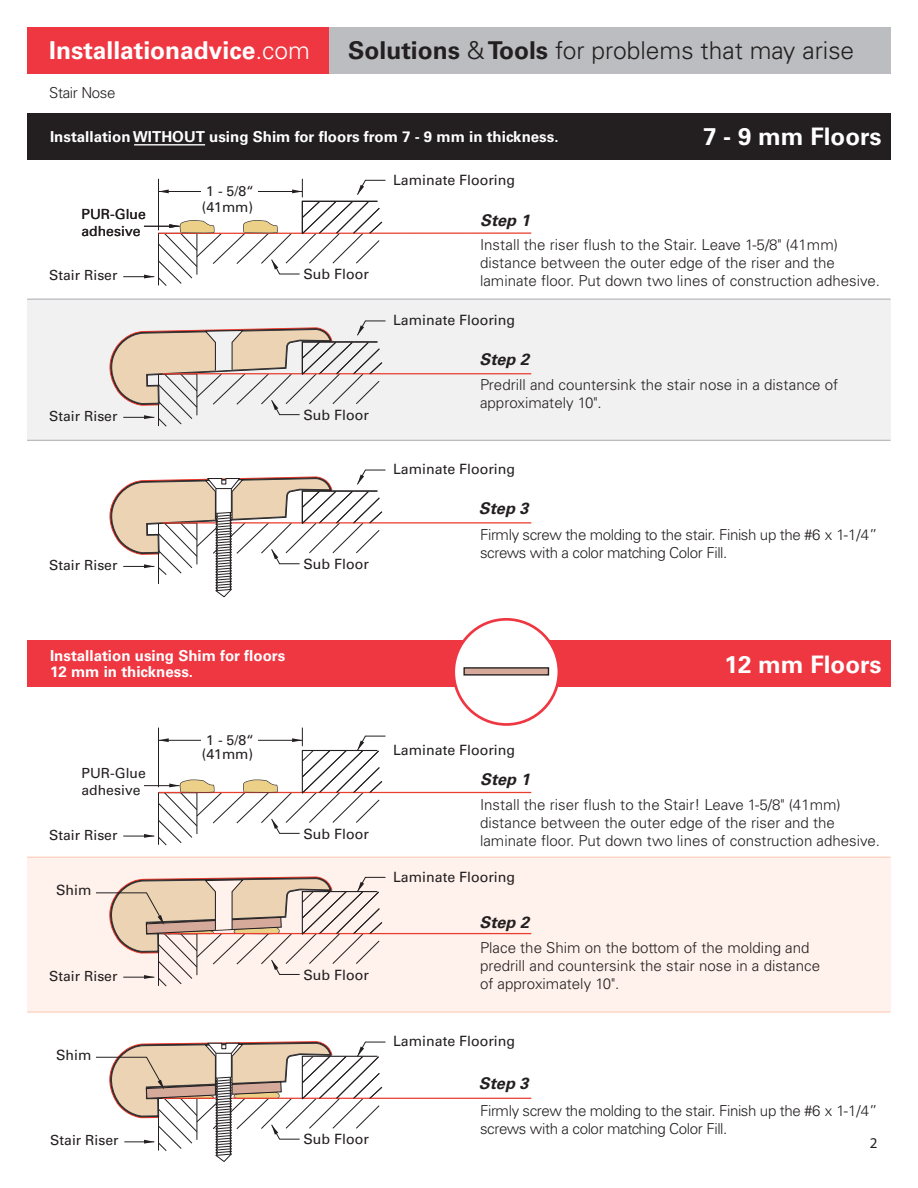
<style>
.page{position:relative;width:918px;height:1188px;background:#fff}
.page>*{position:absolute;margin:0;border:0;box-sizing:border-box;transform-origin:0 0}
.t1{font:300 24.6px "Univers";color:#231f20}
.t2{font:700 24.6px "Univers";color:#fff}
.t3{font:700 24.15px "Univers";color:#fff}
.t4{font:italic 700 16.2px "Univers";letter-spacing:.005em;color:#231f20}
.t5{font:300 15.15px/18.1px "Univers";color:#231f20}
.t6{font:300 15.15px/18.1px "Univers";letter-spacing:-.025em;color:#231f20}
.t7{font:700 15.15px/16.6px "Univers";color:#fff}
.t8{font:15px "Myriad Pro";color:#231f20}
.t9{font:14.25px "Univers";color:#231f20}
.t10{font:14.1px "Univers";color:#231f20}
.t11{font:13.95px/16.8px "Univers";color:#231f20}
.s1{font-weight:300}
.s2{font-weight:700}
</style>
<div class="page">
<div style="left:27px;top:857px;width:864px;height:155px;background:#fff1eb"></div>
<div style="left:27px;top:27px;width:864px;height:46px;background:#bbbdc0"></div>
<div style="left:27px;top:27px;width:302px;height:46px;background:#ef3742"></div>
<hr style="left:27px;top:857px;width:864px;height:1px;background:#fcd2c1">
<hr style="left:27px;top:1011px;width:864px;height:2px;background:#fcd2c1">
<hr style="left:159px;top:792px;width:372px;height:1px;background:#e93e2e">
<hr style="left:123px;top:836px;width:31px;height:1px;background:#231f20">
<hr style="left:162px;top:933px;width:369px;height:1px;background:#e93e2e">
<svg style="left:96px;top:876px;width:290px;height:111px"></svg>
<svg style="left:144px;top:728px;width:242px;height:118px"></svg>
<hr style="left:162px;top:1098px;width:369px;height:1px;background:#e93e2e">
<svg style="left:96px;top:1041px;width:290px;height:121px"></svg>
<div style="left:27px;top:113px;width:864px;height:46px;background:#231f20"></div>
<div style="left:27px;top:299px;width:864px;height:141px;background:#f1f1f2"></div>
<hr style="left:27px;top:299px;width:864px;height:1px;background:#bbbdc0">
<hr style="left:27px;top:440px;width:864px;height:1px;background:#bbbdc0">
<hr style="left:159px;top:232px;width:372px;height:2px;background:#e93e2e">
<hr style="left:123px;top:276px;width:31px;height:1px;background:#231f20">
<hr style="left:162px;top:373px;width:369px;height:1px;background:#e93e2e">
<svg style="left:109px;top:320px;width:277px;height:107px"></svg>
<svg style="left:144px;top:179px;width:242px;height:107px"></svg>
<hr style="left:162px;top:522px;width:369px;height:1px;background:#e93e2e">
<svg style="left:109px;top:470px;width:277px;height:128px"></svg>
<hr style="left:134px;top:144px;width:71px;height:1px;background:#fff">
<div style="left:27px;top:641px;width:864px;height:46px;background:#ef3742"></div>
<div style="left:454px;top:619px;width:105px;height:105px;background:#fff;border-radius:50%"></div>
<div style="left:452px;top:618px;width:108px;height:108px;border:3px solid #ef3742;border-radius:50%"></div>
<div style="left:464px;top:668px;width:84px;height:7px;background:#d5aa9b"></div>
<div style="left:463px;top:667px;width:86px;height:9px;border:1px solid #231f20"></div>
<h1 class="t2" style="left:49px;top:41px;width:262px">Installationadvice<span class="s1">.com</span></h1>
<h1 class="t1" style="left:348px;top:41px;width:508px"><span class="s2">Solutions</span> &amp; <span class="s2">Tools</span> for problems that may arise</h1>
<p class="t6" style="left:49px;top:84px;width:68px">Stair Nose</p>
<p class="t7" style="left:50px;top:129px;width:510px">Installation WITHOUT using Shim for floors from 7 - 9 mm in thickness.</p>
<h2 class="t3" style="left:703px;top:128px;width:180px">7 - 9 mm Floors</h2>
<p class="t11" style="left:82px;top:207px;width:66px">PUR-Glue adhesive</p>
<p class="t10" style="left:206px;top:186px;width:49px">1 - 5/8“</p>
<p class="t10" style="left:202px;top:202px;width:53px">(41mm)</p>
<p class="t11" style="left:49px;top:268px;width:70px">Stair Riser</p>
<p class="t9" style="left:303px;top:269px;width:67px">Sub Floor</p>
<p class="t11" style="left:49px;top:409px;width:70px">Stair Riser</p>
<p class="t9" style="left:303px;top:409px;width:67px">Sub Floor</p>
<p class="t11" style="left:49px;top:558px;width:70px">Stair Riser</p>
<p class="t9" style="left:303px;top:559px;width:67px">Sub Floor</p>
<p class="t9" style="left:393px;top:174px;width:124px">Laminate Flooring</p>
<p class="t4" style="left:480px;top:214px;width:51px">Step 1</p>
<p class="t5" style="left:480px;top:237px;width:401px">Install the riser flush to the Stair. Leave 1-5/8" (41mm) distance between the outer edge of the riser and the laminate floor. Put down two lines of construction adhesive.</p>
<p class="t9" style="left:393px;top:315px;width:124px">Laminate Flooring</p>
<p class="t4" style="left:480px;top:353px;width:51px">Step 2</p>
<p class="t5" style="left:480px;top:377px;width:360px">Predrill and countersink the stair nose in a distance of approximately 10".</p>
<p class="t9" style="left:393px;top:464px;width:124px">Laminate Flooring</p>
<p class="t4" style="left:479px;top:502px;width:51px">Step 3</p>
<p class="t6" style="left:480px;top:527px;width:399px">Firmly screw the molding to the stair. Finish up the #6 x 1-1/4” screws with a color matching Color Fill.</p>
<p class="t7" style="left:50px;top:648px;width:237px">Installation using Shim for floors<br>12 mm in thickness.</p>
<h2 class="t3" style="left:725px;top:656px;width:158px">12 mm Floors</h2>
<p class="t10" style="left:206px;top:735px;width:49px">1 - 5/8“</p>
<p class="t11" style="left:82px;top:766px;width:66px">PUR-Glue adhesive</p>
<p class="t10" style="left:202px;top:749px;width:53px">(41mm)</p>
<p class="t11" style="left:49px;top:828px;width:70px">Stair Riser</p>
<p class="t9" style="left:303px;top:828px;width:67px">Sub Floor</p>
<p class="t9" style="left:56px;top:885px;width:37px">Shim</p>
<p class="t11" style="left:49px;top:969px;width:70px">Stair Riser</p>
<p class="t9" style="left:303px;top:969px;width:67px">Sub Floor</p>
<p class="t9" style="left:56px;top:1050px;width:37px">Shim</p>
<p class="t11" style="left:50px;top:1133px;width:70px">Stair Riser</p>
<p class="t9" style="left:303px;top:1134px;width:67px">Sub Floor</p>
<p class="t9" style="left:393px;top:744px;width:124px">Laminate Flooring</p>
<p class="t4" style="left:480px;top:774px;width:51px">Step 1</p>
<p class="t5" style="left:480px;top:797px;width:401px">Install the riser flush to the Stair! Leave 1-5/8" (41mm) distance between the outer edge of the riser and the laminate floor. Put down two lines of construction adhesive.</p>
<p class="t9" style="left:393px;top:871px;width:124px">Laminate Flooring</p>
<p class="t4" style="left:480px;top:916px;width:51px">Step 2</p>
<p class="t5" style="left:480px;top:940px;width:342px">Place the Shim on the bottom of the molding and predrill and countersink the stair nose in a distance of approximately 10".</p>
<p class="t9" style="left:393px;top:1036px;width:124px">Laminate Flooring</p>
<p class="t4" style="left:479px;top:1078px;width:51px">Step 3</p>
<p class="t6" style="left:480px;top:1103px;width:399px">Firmly screw the molding to the stair. Finish up the #6 x 1-1/4” screws with a color matching Color Fill.</p>
<p class="t8" style="left:870px;top:1137px;width:9px">2</p>
</div>
